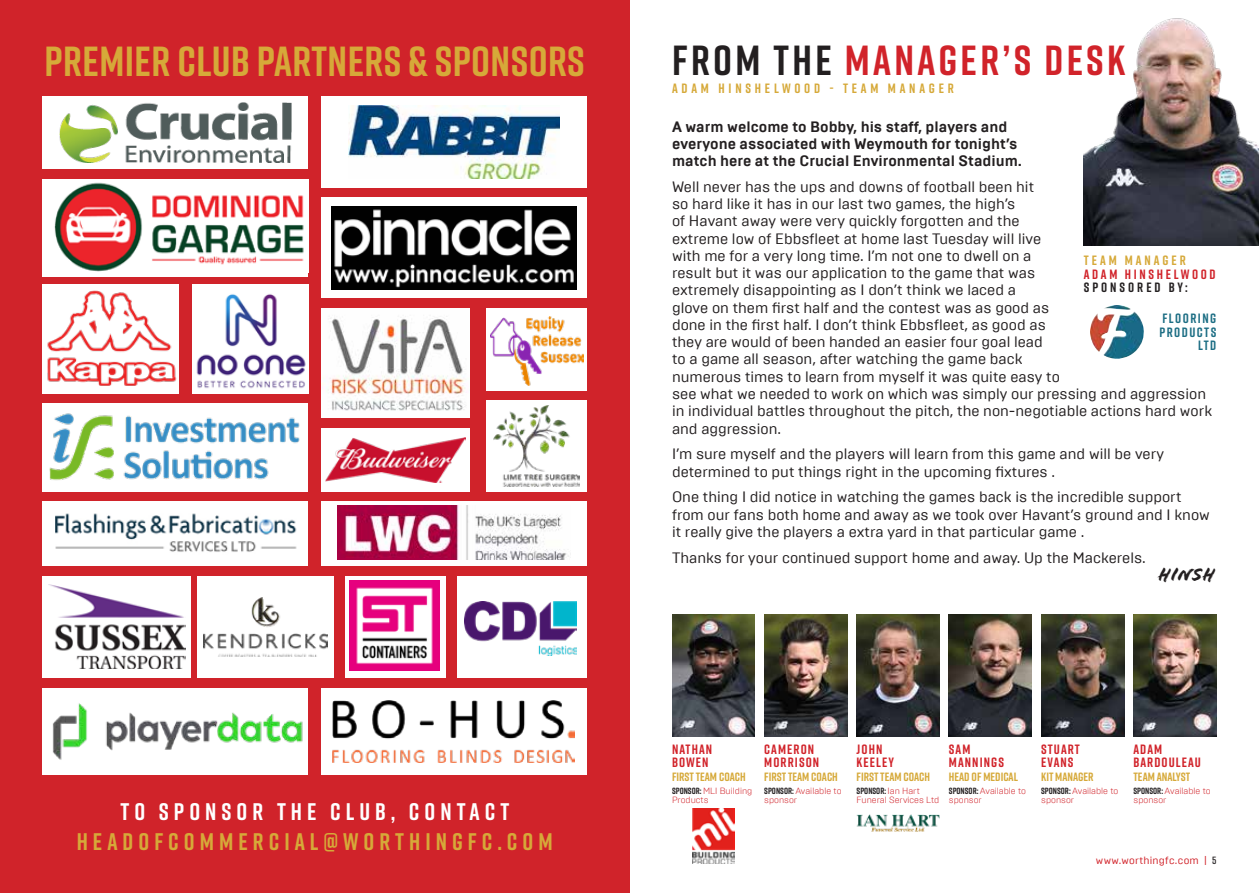
<style>
.page{position:relative;width:1259px;height:893px;background:#fff}
.page>*{position:absolute;margin:0;border:0;box-sizing:border-box;transform-origin:0 0}
.t1{font:700 42px "Rift";letter-spacing:.01em;color:#d6a939}
.t2{font:700 42px "Rift";letter-spacing:.08em;color:#d1232a}
.t3{font:700 24px "Rift";letter-spacing:.21em;color:#d6a939}
.t4{font:700 24px "Rift";letter-spacing:.21em;color:#fff}
.t5{font:19.5px "Flood Std";color:#231f20}
.t6{font:15px/17.2px "Brutal Type W00";color:#231f20}
.t7{font:700 15px/17.2px "Brutal Type W00";color:#231f20}
.t8{font:700 13.5px/13.5px "Rift";letter-spacing:.08em;color:#d1232a}
.t9{font:700 13.5px "Rift";letter-spacing:.28em;color:#d6a939}
.t10{font:700 13.5px/13.5px "Rift";letter-spacing:.11em;color:#1d6e84;text-align:right}
.t11{font:700 13.5px "Rift";letter-spacing:.2em;color:#d1232a}
.t12{font:700 13.5px "Rift";letter-spacing:.22em;color:#231f20}
.t13{font:700 13.5px "Rift";letter-spacing:.22em;color:#d6a939}
.t14{font:700 12px "Rift";color:#d6a939}
.t15{font:10.5px "Brutal Type W00";letter-spacing:.02em;color:#d1232a}
.t16{font:300 9px/9px "Brutal Type W00";color:#d1232a}
.t17{font:700 9px "Rift";color:#231f20}
.s1{color:#231f20}
.s2{font-family:"Rift";font-weight:700;color:#231f20}
.s3{font-family:"Brutal Type W00";font-weight:300;color:#d1232a}
.s4{font-family:"Rift";font-weight:600;color:#231f20}
</style>
<div class="page">
<div style="left:0;top:0;width:629px;height:893px;background:#d0232a"></div>
<div style="left:43px;top:96px;width:265px;height:73px;background:#fff"></div>
<img style="left:59px;top:102px;width:232px;height:61px">
<div style="left:486px;top:400px;width:101px;height:91px;background:#fff"></div>
<img style="left:493px;top:405px;width:87px;height:82px">
<div style="left:321px;top:197px;width:266px;height:101px;background:#fff"></div>
<img style="left:331px;top:206px;width:245px;height:83px">
<div style="left:321px;top:501px;width:266px;height:65px;background:#fff"></div>
<img style="left:338px;top:506px;width:231px;height:53px">
<div style="left:197px;top:576px;width:137px;height:102px;background:#fff"></div>
<img style="left:204px;top:597px;width:123px;height:59px">
<div style="left:321px;top:428px;width:148px;height:63px;background:#fff"></div>
<img style="left:325px;top:437px;width:140px;height:45px">
<div style="left:321px;top:688px;width:266px;height:87px;background:#fff"></div>
<img style="left:333px;top:701px;width:241px;height:61px">
<div style="left:321px;top:96px;width:266px;height:92px;background:#fff"></div>
<img style="left:348px;top:105px;width:212px;height:73px">
<div style="left:43px;top:284px;width:136px;height:109px;background:#fff"></div>
<img style="left:47px;top:290px;width:130px;height:96px">
<div style="left:43px;top:403px;width:265px;height:88px;background:#fff"></div>
<img style="left:49px;top:413px;width:251px;height:68px">
<img style="left:192px;top:284px;width:116px;height:109px">
<div style="left:43px;top:501px;width:265px;height:65px;background:#fff"></div>
<img style="left:55px;top:513px;width:242px;height:39px">
<div style="left:458px;top:576px;width:129px;height:102px;background:#fff"></div>
<img style="left:464px;top:602px;width:112px;height:53px">
<img style="left:1083px;top:18px;width:176px;height:227px">
<img style="left:1095px;top:305px;width:48px;height:54px">
<img style="left:764px;top:615px;width:83px;height:122px">
<img style="left:949px;top:615px;width:83px;height:122px">
<img style="left:672px;top:615px;width:83px;height:122px">
<img style="left:856px;top:615px;width:83px;height:122px">
<img style="left:1041px;top:615px;width:83px;height:122px">
<img style="left:1133px;top:615px;width:83px;height:122px">
<div style="left:43px;top:179px;width:265px;height:97px;background:#fff"></div>
<img style="left:54px;top:182px;width:250px;height:90px">
<img style="left:321px;top:308px;width:148px;height:110px">
<img style="left:692px;top:808px;width:42px;height:56px">
<img style="left:856px;top:814px;width:83px;height:18px">
<div style="left:486px;top:308px;width:101px;height:83px;background:#fff"></div>
<img style="left:491px;top:317px;width:92px;height:68px">
<div style="left:43px;top:576px;width:148px;height:102px;background:#fff"></div>
<img style="left:50px;top:585px;width:135px;height:84px">
<img style="left:43px;top:688px;width:265px;height:87px">
<div style="left:345px;top:576px;width:101px;height:102px;background:#fff"></div>
<img style="left:349px;top:581px;width:90px;height:90px">
<h1 class="t1" style="left:45px;top:31px;width:542px">PREMIER CLUB PARTNERS &amp; SPONSORS</h1>
<h2 class="t4" style="left:120px;top:795px;width:390px">TO SPONSOR THE CLUB, CONTACT</h2>
<h2 class="t3" style="left:77px;top:825px;width:477px">HEADOFCOMMERCIAL@WORTHINGFC.COM</h2>
<h1 class="t2" style="left:672px;top:31px;width:454px"><span class="s1">FROM THE</span> MANAGER’S DESK</h1>
<p class="t9" style="left:672px;top:79px;width:283px">ADAM HINSHELWOOD - TEAM MANAGER</p>
<p class="t7" style="left:672px;top:118px;width:351px">A warm welcome to Bobby, his staff, players and everyone associated with Weymouth for tonight’s match here at the Crucial Environmental Stadium.</p>
<p class="t6" style="left:672px;top:178px;width:542px">Well never has the ups and downs of football been hit<br>so hard like it has in our last two games, the high’s<br>of Havant away were very quickly forgotten and the<br>extreme low of Ebbsfleet at home last Tuesday will live<br>with me for a very long time. I’m not one to dwell on a<br>result but it was our application to the game that was<br>extremely disappointing as I don’t think we laced a<br>glove on them first half and the contest was as good as<br>done in the first half. I don’t think Ebbsfleet, as good as<br>they are would of been handed an easier four goal lead<br>to a game all season, after watching the game back<br>numerous times to learn from myself it was quite easy to<br>see what we needed to work on which was simply our pressing and aggression in individual battles throughout the pitch, the non-negotiable actions hard work and aggression.</p>
<p class="t6" style="left:672px;top:445px;width:493px">I’m sure myself and the players will learn from this game and will be very determined to put things right in the upcoming fixtures .</p>
<p class="t6" style="left:672px;top:488px;width:539px">One thing I did notice in watching the games back is the incredible support from our fans both home and away as we took over Havant’s ground and I know it really give the players a extra yard in that particular game .</p>
<p class="t6" style="left:672px;top:549px;width:475px">Thanks for your continued support home and away. Up the Mackerels.</p>
<h3 class="t5" style="left:1158px;top:563px;width:59px">Hinsh</h3>
<p class="t13" style="left:1083px;top:251px;width:103px">TEAM MANAGER</p>
<p class="t11" style="left:1083px;top:265px;width:133px">ADAM HINSHELWOOD</p>
<p class="t12" style="left:1083px;top:278px;width:106px">SPONSORED BY:</p>
<p class="t10" style="left:1159px;top:312px;width:58px">FLOORING<br>PRODUCTS<br>LTD</p>
<p class="t8" style="left:672px;top:742px;width:42px">NATHAN<br>BOWEN</p>
<p class="t14" style="left:672px;top:768px;width:75px">FIRST TEAM COACH</p>
<p class="t16" style="left:672px;top:787px;width:82px"><span class="s2">SPONSOR:</span> MLI Building<br>Products</p>
<p class="t8" style="left:764px;top:742px;width:56px">CAMERON<br>MORRISON</p>
<p class="t14" style="left:764px;top:768px;width:75px">FIRST TEAM COACH</p>
<p class="t16" style="left:764px;top:787px;width:79px"><span class="s2">SPONSOR:</span> Available to sponsor</p>
<p class="t8" style="left:856px;top:742px;width:39px">JOHN<br>KEELEY</p>
<p class="t14" style="left:856px;top:768px;width:75px">FIRST TEAM COACH</p>
<p class="t17" style="left:856px;top:785px;width:65px">SPONSOR: <span class="s3">Ian Hart</span></p>
<p class="t16" style="left:856px;top:796px;width:84px">Funeral Services Ltd</p>
<p class="t8" style="left:949px;top:742px;width:57px">SAM<br>MANNINGS</p>
<p class="t14" style="left:949px;top:768px;width:71px">HEAD OF MEDICAL</p>
<p class="t16" style="left:949px;top:787px;width:79px"><span class="s2">SPONSOR:</span> Available to sponsor</p>
<p class="t8" style="left:1041px;top:742px;width:40px">STUART<br>EVANS</p>
<p class="t14" style="left:1041px;top:768px;width:54px">KIT MANAGER</p>
<p class="t16" style="left:1041px;top:787px;width:79px"><span class="s2">SPONSOR:</span> Available to sponsor</p>
<p class="t8" style="left:1133px;top:742px;width:69px">ADAM<br>BARDOULEAU</p>
<p class="t14" style="left:1133px;top:768px;width:58px">TEAM ANALYST</p>
<p class="t16" style="left:1133px;top:787px;width:79px"><span class="s2">SPONSOR:</span> Available to sponsor</p>
<p class="t15" style="left:1096px;top:854px;width:122px">www.worthingfc.com | <span class="s4">5</span></p>
</div>
